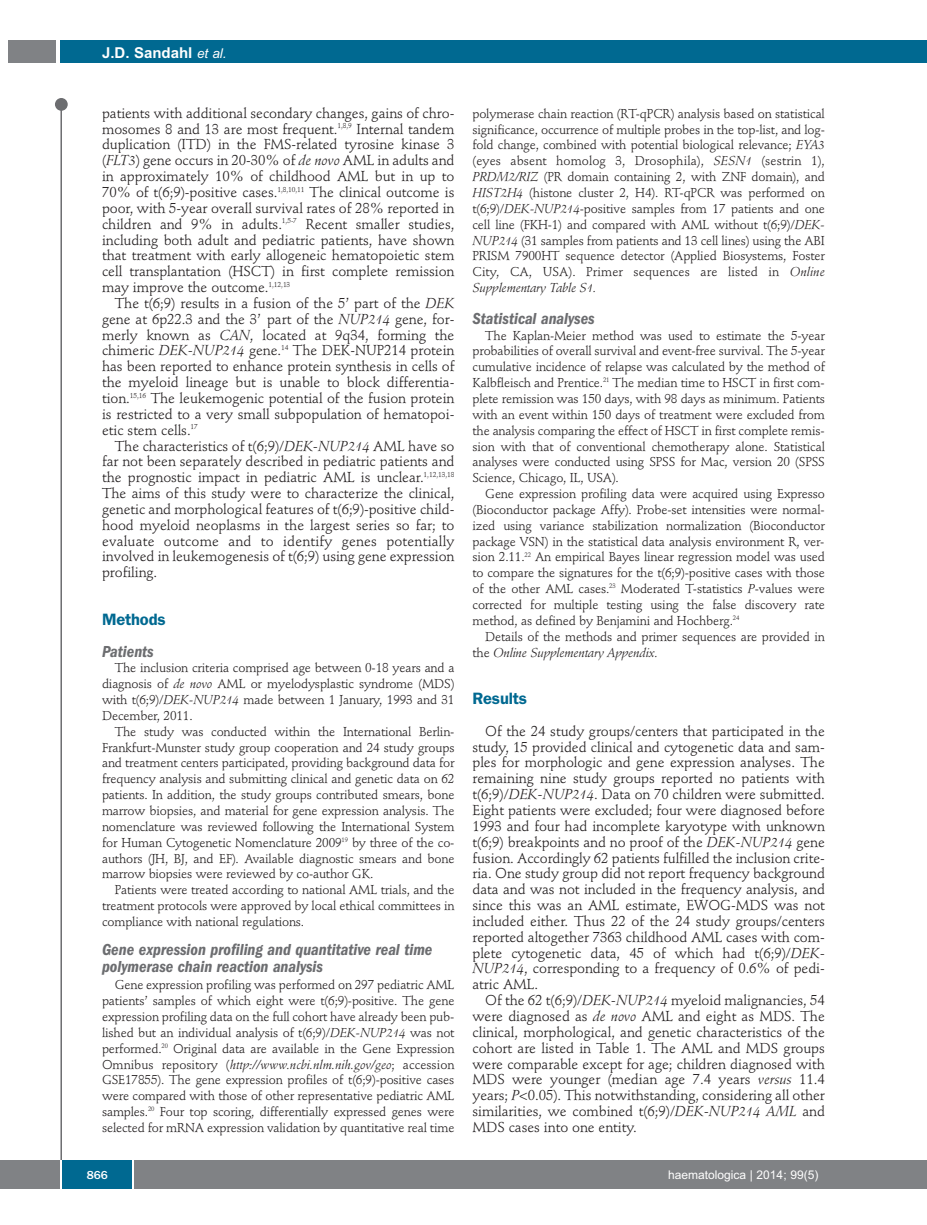
<style>
.page{position:relative;width:927px;height:1225px;background:#fff}
.page>*{position:absolute;margin:0;border:0;box-sizing:border-box;transform-origin:0 0}
.t1{font:italic 600 condensed 16.5px/16.5px "Franklin Gothic";color:#6c6d70}
.t2{font:600 16.5px "Franklin Gothic";letter-spacing:-.01em;color:#006991}
.t3{font:700 15px "Arial";color:#fff}
.t4{font:14.25px/15.9px "Stempel Schneidler";letter-spacing:-.005em;color:#231f20;text-align:justify}
.t5{font:12.75px/15.9px "Stempel Schneidler";letter-spacing:-.015em;color:#231f20;text-align:justify}
.t6{font:12px "Arial";color:#fff}
.t7{font:500 12px "Franklin Gothic";color:#fff}
.s1{font-weight:400;font-style:italic;font-size:13.5px}
.s2{font-style:italic}
</style>
<div class="page">
<div style="left:911px;top:40px;width:16px;height:22px;background:#006991"></div>
<div style="left:910px;top:1160px;width:17px;height:28px;background:#808285"></div>
<div style="left:55px;top:98px;width:13px;height:13px;background:#6c6d70;border-radius:50%"></div>
<hr style="left:60px;top:101px;width:2px;height:1061px;background:#6c6d70">
<div style="left:60px;top:40px;width:852px;height:22px;background:#006991"></div>
<div style="left:9px;top:40px;width:47px;height:22px;background:#808285"></div>
<div style="left:0;top:1160px;width:911px;height:28px;background:#808285"></div>
<div style="left:62px;top:1160px;width:71px;height:28px;background:#006991"></div>
<hr style="left:60px;top:1160px;width:2px;height:28px;background:#fff">
<svg style="left:133px;top:1160px;width:1px;height:28px"></svg>
<p class="t3" style="left:102px;top:44px;width:126px">J.D. Sandahl <span class="s1">et al.</span></p>
<p class="t4" style="left:102px;top:106px;width:354px">patients with additional secondary changes, gains of chro&shy;mosomes 8 and 13 are most frequent.<sup>1,8,9</sup> Internal tandem duplication (ITD) in the FMS-related tyrosine kinase 3 (<span class="s2">FLT3</span>) gene occurs in 20-30% of <span class="s2">de novo</span> AML in adults and in approximately 10% of childhood AML but in up to 70% of t(6;9)-positive cases.<sup>1,8,10,11</sup> The clinical outcome is poor, with 5-year overall survival rates of 28% reported in children and 9% in adults.<sup>1,5-7</sup> Recent smaller studies, including both adult and pediatric patients, have shown that treatment with early allogeneic hematopoietic stem cell transplantation (HSCT) in first complete remission may improve the outcome.<sup>1,12,13</sup></p>
<p class="t4" style="left:102px;top:296px;width:354px;text-indent:13px">The t(6;9) results in a fusion of the 5’ part of the <span class="s2">DEK </span>gene at 6p22.3 and the 3’ part of the <span class="s2">NUP214</span> gene, for&shy;merly known as <span class="s2">CAN</span>, located at 9q34, forming the chimeric <span class="s2">DEK-NUP214</span> gene.<sup>14</sup> The DEK-NUP214 protein has been reported to enhance protein synthesis in cells of the myeloid lineage but is unable to block differentia&shy;tion.<sup>15,16</sup> The leukemogenic potential of the fusion protein is restricted to a very small subpopulation of hematopoi&shy;etic stem cells.<sup>17</sup></p>
<p class="t4" style="left:102px;top:439px;width:354px;text-indent:13px">The characteristics of t(6;9)/<span class="s2">DEK-NUP214</span> AML have so far not been separately described in pediatric patients and the prognostic impact in pediatric AML is unclear.<sup>1,12,13,18<br></sup>The aims of this study were to characterize the clinical, genetic and morphological features of t(6;9)-positive child&shy;hood myeloid neoplasms in the largest series so far; to evaluate outcome and to identify genes potentially involved in leukemogenesis of t(6;9) using gene expression profiling.</p>
<p class="t2" style="left:102px;top:613px;width:65px">Methods</p>
<p class="t1" style="left:102px;top:644px;width:53px">Patients</p>
<p class="t5" style="left:102px;top:661px;width:354px;text-indent:13px">The inclusion criteria comprised age between 0-18 years and a diagnosis of <span class="s2">de novo</span> AML or myelodysplastic syndrome (MDS) with t(6;9)/<span class="s2">DEK-NUP214</span> made between 1 January, 1993 and 31<br>December, 2011.</p>
<p class="t5" style="left:102px;top:724px;width:354px;text-indent:13px">The study was conducted within the International Berlin-Frankfurt-Munster study group cooperation and 24 study groups and treatment centers participated, providing background data for frequency analysis and submitting clinical and genetic data on 62 patients. In addition, the study groups contributed smears, bone marrow biopsies, and material for gene expression analysis. The nomenclature was reviewed following the International System for Human Cytogenetic Nomenclature 2009<sup>19</sup> by three of the co&shy;authors (JH, BJ, and EF). Available diagnostic smears and bone marrow biopsies were reviewed by co-author GK.</p>
<p class="t5" style="left:102px;top:883px;width:354px;text-indent:13px">Patients were treated according to national AML trials, and the treatment protocols were approved by local ethical committees in compliance with national regulations.</p>
<p class="t1" style="left:102px;top:942px;width:332px">Gene expression profiling and quantitative real time polymerase chain reaction analysis</p>
<p class="t5" style="left:102px;top:978px;width:354px;text-indent:13px">Gene expression profiling was performed on 297 pediatric AML patients’ samples of which eight were t(6;9)-positive. The gene expression profiling data on the full cohort have already been pub&shy;lished but an individual analysis of t(6;9)/<span class="s2">DEK-NUP214</span> was not performed.<sup>20</sup> Original data are available in the Gene Expression Omnibus repository (<span class="s2">http://www.ncbi.nlm.nih.gov/geo</span>; accession GSE17855). The gene expression profiles of t(6;9)-positive cases were compared with those of other representative pediatric AML samples.<sup>20</sup> Four top scoring, differentially expressed genes were selected for mRNA expression validation by quantitative real time</p>
<p class="t5" style="left:472px;top:107px;width:354px">polymerase chain reaction (RT-qPCR) analysis based on statistical significance, occurrence of multiple probes in the top-list, and log&shy;fold change, combined with potential biological relevance; <span class="s2">EYA3 </span>(eyes absent homolog 3, Drosophila), <span class="s2">SESN1</span> (sestrin 1), <span class="s2">PRDM2/RIZ</span> (PR domain containing 2, with ZNF domain), and <span class="s2">HIST2H4</span> (histone cluster 2, H4). RT-qPCR was performed on t(6;9)/<span class="s2">DEK-NUP214</span>-positive samples from 17 patients and one cell line (FKH-1) and compared with AML without t(6;9)/<span class="s2">DEK-NUP214</span> (31 samples from patients and 13 cell lines) using the ABI PRISM 7900HT sequence detector (Applied Biosystems, Foster City, CA, USA). Primer sequences are listed in <span class="s2">Online Supplementary Table S1.</span></p>
<p class="t1" style="left:472px;top:311px;width:124px">Statistical analyses</p>
<p class="t5" style="left:472px;top:328px;width:354px;text-indent:13px">The Kaplan-Meier method was used to estimate the 5-year probabilities of overall survival and event-free survival. The 5-year cumulative incidence of relapse was calculated by the method of Kalbfleisch and Prentice.<sup>21</sup> The median time to HSCT in first com&shy;plete remission was 150 days, with 98 days as minimum. Patients with an event within 150 days of treatment were excluded from the analysis comparing the effect of HSCT in first complete remis&shy;sion with that of conventional chemotherapy alone. Statistical analyses were conducted using SPSS for Mac, version 20 (SPSS Science, Chicago, IL, USA).</p>
<p class="t5" style="left:472px;top:487px;width:354px;text-indent:13px">Gene expression profiling data were acquired using Expresso (Bioconductor package Affy). Probe-set intensities were normal&shy;ized using variance stabilization normalization (Bioconductor package VSN) in the statistical data analysis environment R, ver&shy;sion 2.11.<sup>22</sup> An empirical Bayes linear regression model was used to compare the signatures for the t(6;9)-positive cases with those of the other AML cases.<sup>23</sup> Moderated T-statistics <span class="s2">P</span>-values were corrected for multiple testing using the false discovery rate method, as defined by Benjamini and Hochberg.<sup>24</sup></p>
<p class="t5" style="left:472px;top:629px;width:354px;text-indent:13px">Details of the methods and primer sequences are provided in the <span class="s2">Online Supplementary Appendix.</span></p>
<p class="t2" style="left:472px;top:692px;width:56px">Results</p>
<p class="t4" style="left:472px;top:724px;width:354px;text-indent:13px">Of the 24 study groups/centers that participated in the study, 15 provided clinical and cytogenetic data and sam&shy;ples for morphologic and gene expression analyses. The remaining nine study groups reported no patients with t(6;9)/<span class="s2">DEK-NUP214</span>. Data on 70 children were submitted.<br>Eight patients were excluded; four were diagnosed before 1993 and four had incomplete karyotype with unknown t(6;9) breakpoints and no proof of the <span class="s2">DEK-NUP214</span> gene fusion. Accordingly 62 patients fulfilled the inclusion crite&shy;ria. One study group did not report frequency background data and was not included in the frequency analysis, and since this was an AML estimate, EWOG-MDS was not included either. Thus 22 of the 24 study groups/centers reported altogether 7363 childhood AML cases with com&shy;plete cytogenetic data, 45 of which had t(6;9)/<span class="s2">DEK-NUP214</span>, corresponding to a frequency of 0.6% of pedi&shy;atric AML.</p>
<p class="t4" style="left:472px;top:993px;width:354px;text-indent:13px">Of the 62 t(6;9)/<span class="s2">DEK-NUP214</span> myeloid malignancies, 54 were diagnosed as <span class="s2">de novo</span> AML and eight as MDS. The clinical, morphological, and genetic characteristics of the cohort are listed in Table 1. The AML and MDS groups were comparable except for age; children diagnosed with MDS were younger (median age 7.4 years <span class="s2">versus</span> 11.4 years; <span class="s2">P</span>&lt;0.05). This notwithstanding, considering all other similarities, we combined t(6;9)/<span class="s2">DEK-NUP214 AML</span> and MDS cases into one entity.</p>
<p class="t7" style="left:87px;top:1167px;width:23px">866</p>
<p class="t6" style="left:668px;top:1167px;width:152px">haematologica | 2014; 99(5)</p>
</div>
